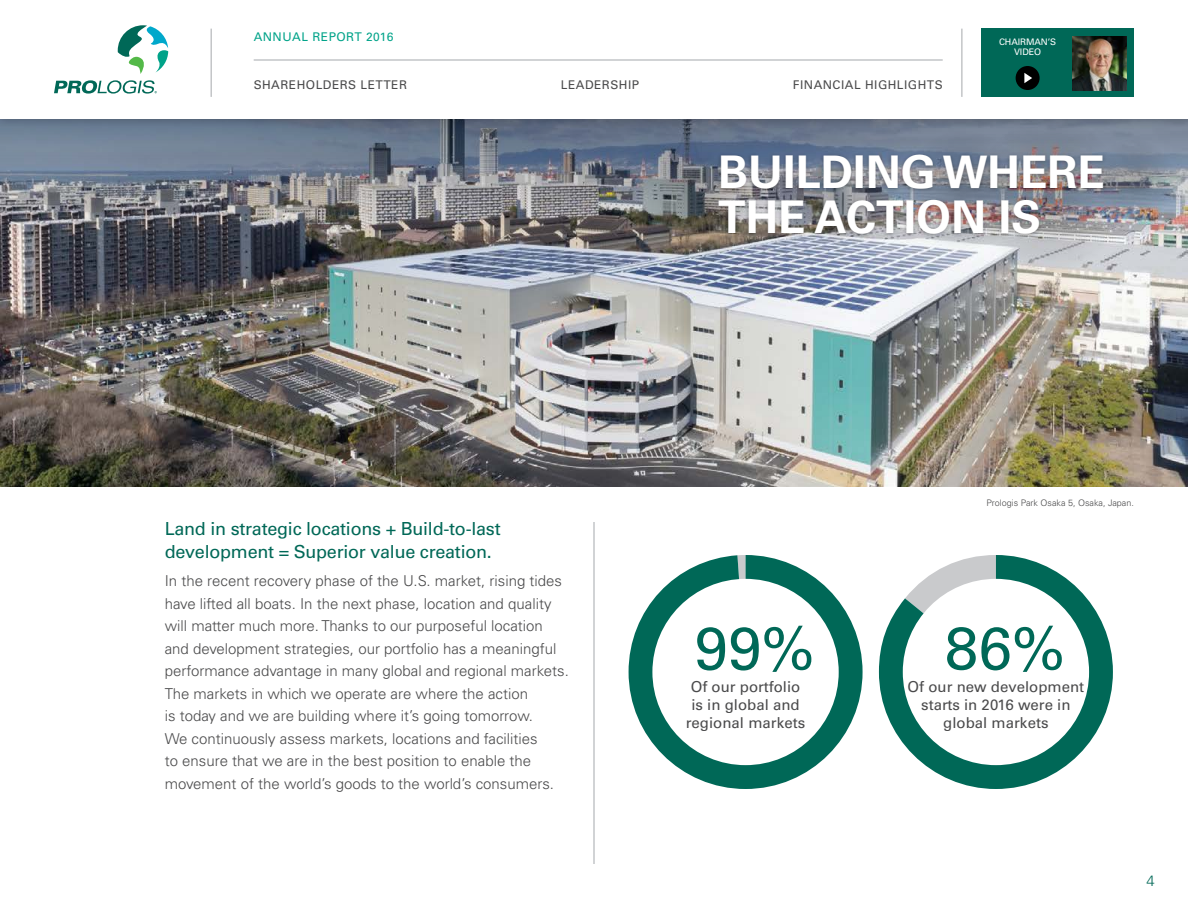
<style>
.page{position:relative;width:1188px;height:918px;background:#fff}
.page>*{position:absolute;margin:0;border:0;box-sizing:border-box;transform-origin:0 0}
.t1{font:60px "Univers LT Std";color:#006857}
.t2{font:700 45px/45px "Univers LT Std";color:#fff}
.t3{font:18px/22.5px "Univers LT Std";letter-spacing:-.015em;color:#006857}
.t4{font:300 15px/22.5px "Univers LT Std";color:#4a4a4b}
.t5{font:15px/18px "Univers LT Std";color:#4a4a4b;text-align:center}
.t6{font:300 15px "Univers LT Std";color:#006857}
.t7{font:12px "Univers LT Std";letter-spacing:.04em;color:#4a4a4b}
.t8{font:12px "Univers LT Std";letter-spacing:.04em;color:#00a389}
.t9{font:300 9px "Univers LT Std";color:#4a4a4b}
.t10{font:9px/9.8px "Univers LT Std";letter-spacing:-.01em;color:#fff;text-align:center}
</style>
<div class="page">
<img style="left:0;top:238px;width:1188px;height:248px">
<svg style="left:799px;top:161px;width:85px;height:85px"></svg>
<img style="left:0;top:129px;width:1188px;height:109px">
<img style="left:649px;top:149px;width:110px;height:110px;border-radius:50%">
<svg style="left:972px;top:118px;width:154px;height:154px;background:#a0a5af"></svg>
<svg style="left:902px;top:129px;width:123px;height:123px;background:#97a1ae"></svg>
<div style="left:714px;top:152px;width:394px;height:86px;background:#000;opacity:.3"></div>
<hr style="left:594px;top:522px;width:1px;height:342px;background:#a5a8ac">
<div style="left:629px;top:555px;width:234px;height:234px;background:#006857;border-radius:116px"></div>
<div style="left:652px;top:579px;width:187px;height:186px;background:#fff;border-radius:50%"></div>
<svg style="left:879px;top:555px;width:234px;height:234px"></svg>
<div style="left:903px;top:579px;width:186px;height:186px;background:#fff;border-radius:50%"></div>
<div style="left:0;top:0;width:1188px;height:129px;background:#000;opacity:.2"></div>
<div style="left:0;top:0;width:1188px;height:118px;background:#fff"></div>
<hr style="left:254px;top:60px;width:689px;height:1px;background:#a5a8ac">
<hr style="left:211px;top:29px;width:1px;height:68px;background:#a5a8ac">
<hr style="left:962px;top:29px;width:1px;height:68px;background:#a5a8ac">
<svg style="left:118px;top:25px;width:50px;height:49px"></svg>
<svg style="left:54px;top:80px;width:103px;height:14px"></svg>
<div style="left:981px;top:28px;width:153px;height:69px;background:#006857"></div>
<div style="left:1016px;top:66px;width:24px;height:24px;background:#000;border-radius:50%"></div>
<svg style="left:1024px;top:73px;width:8px;height:10px"></svg>
<img style="left:1073px;top:36px;width:54px;height:54px">
<p class="t8" style="left:254px;top:29px;width:141px">ANNUAL REPORT 2016</p>
<p class="t7" style="left:254px;top:77px;width:155px">SHAREHOLDERS LETTER</p>
<p class="t7" style="left:561px;top:77px;width:80px">LEADERSHIP</p>
<p class="t7" style="left:793px;top:77px;width:151px">FINANCIAL HIGHLIGHTS</p>
<p class="t10" style="left:999px;top:37px;width:59px">CHAIRMAN’S<br>VIDEO</p>
<h2 class="t2" style="left:718px;top:150px;width:388px">BUILDING WHERE<br>THE ACTION IS</h2>
<p class="t3" style="left:165px;top:518px;width:337px">Land in strategic locations + Build-to-last development = Superior value creation.</p>
<p class="t4" style="left:165px;top:569px;width:406px">In the recent recovery phase of the U.S. market, rising tides have lifted all boats. In the next phase, location and quality will matter much more. Thanks to our purposeful location and development strategies, our portfolio has a meaningful performance advantage in many global and regional markets.<br>The markets in which we operate are where the action<br>is today and we are building where it’s going tomorrow.<br>We continuously assess markets, locations and facilities<br>to ensure that we are in the best position to enable the movement of the world’s goods to the world’s consumers.</p>
<h1 class="t1" style="left:695px;top:613px;width:122px">99%</h1>
<p class="t5" style="left:686px;top:678px;width:121px">Of our portfolio is in global and regional markets</p>
<p class="t9" style="left:987px;top:497px;width:149px">Prologis Park Osaka 5, Osaka, Japan.</p>
<h1 class="t1" style="left:945px;top:613px;width:122px">86%</h1>
<p class="t5" style="left:908px;top:678px;width:178px">Of our new development starts in 2016 were in global markets</p>
<p class="t6" style="left:1146px;top:872px;width:10px">4</p>
</div>
